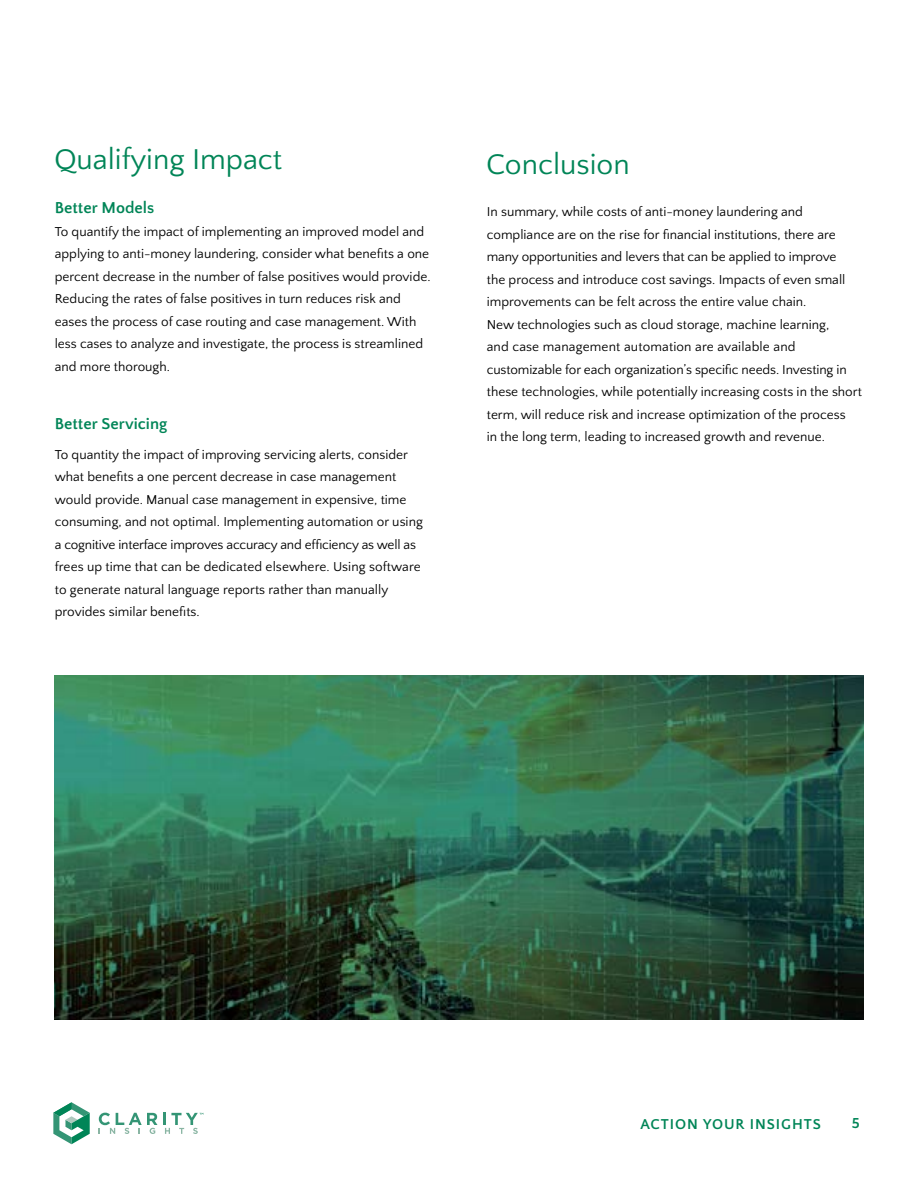
<style>
.page{position:relative;width:918px;height:1188px;background:#fff}
.page>*{position:absolute;margin:0;border:0;box-sizing:border-box;transform-origin:0 0}
.t1{font:30px "Quattrocento Sans";color:#008557}
.t2{font:700 16.5px "Quattrocento Sans";color:#008557}
.t3{font:700 15px "Quattrocento Sans";letter-spacing:.06em;color:#008557}
.t4{font:13.5px/22.5px "Quattrocento Sans";color:#000}
</style>
<div class="page">
<svg style="left:53px;top:1102px;width:37px;height:42px"></svg>
<svg style="left:99px;top:1113px;width:104px;height:21px"></svg>
<img style="left:54px;top:675px;width:810px;height:345px">
<h1 class="t1" style="left:54px;top:144px;width:230px">Qualifying Impact</h1>
<p class="t2" style="left:55px;top:199px;width:101px">Better Models</p>
<p class="t4" style="left:55px;top:221px;width:377px">To quantify the impact of implementing an improved model and applying to anti-money laundering, consider what benefits a one percent decrease in the number of false positives would provide.<br>Reducing the rates of false positives in turn reduces risk and eases the process of case routing and case management. With less cases to analyze and investigate, the process is streamlined and more thorough.</p>
<p class="t2" style="left:55px;top:415px;width:114px">Better Servicing</p>
<p class="t4" style="left:55px;top:443px;width:370px">To quantity the impact of improving servicing alerts, consider what benefits a one percent decrease in case management would provide. Manual case management in expensive, time consuming, and not optimal. Implementing automation or using a cognitive interface improves accuracy and efficiency as well as frees up time that can be dedicated elsewhere. Using software to generate natural language reports rather than manually provides similar benefits.</p>
<h1 class="t1" style="left:486px;top:148px;width:145px">Conclusion</h1>
<p class="t4" style="left:487px;top:201px;width:377px">In summary, while costs of anti-money laundering and compliance are on the rise for financial institutions, there are many opportunities and levers that can be applied to improve<br>the process and introduce cost savings. Impacts of even small improvements can be felt across the entire value chain.<br>New technologies such as cloud storage, machine learning,<br>and case management automation are available and customizable for each organization’s specific needs. Investing in these technologies, while potentially increasing costs in the short term, will reduce risk and increase optimization of the process<br>in the long term, leading to increased growth and revenue.</p>
<p class="t3" style="left:640px;top:1116px;width:182px">ACTION YOUR INSIGHTS</p>
<p class="t3" style="left:852px;top:1116px;width:9px">5</p>
</div>
